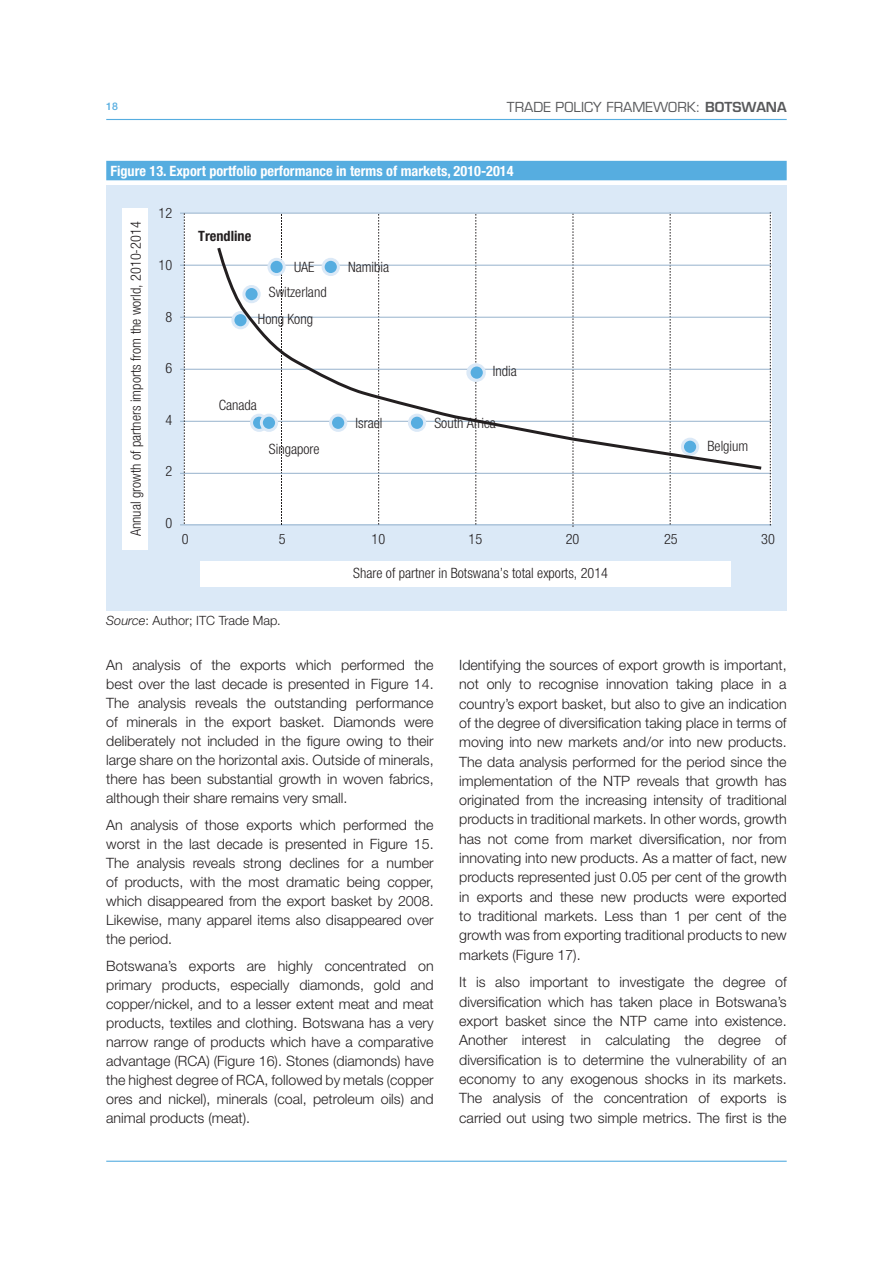
<style>
.page{position:relative;width:893px;height:1263px;background:#fff}
.page>*{position:absolute;margin:0;border:0;box-sizing:border-box;transform-origin:0 0}
.t1{font:300 14.25px/19.4px "Helvetica Neue LT Std";color:#231f20;text-align:justify}
.t2{font:300 condensed 14.25px/26.4px "Helvetica Neue LT Std";color:#231f20}
.t3{font:700 condensed 14.25px "Helvetica Neue LT Std";color:#fff}
.t4{font:700 condensed 14.25px "Helvetica Neue LT Std";color:#231f20}
.t5{font:13.5px "Eurostile LT Std";color:#58595b}
.t6{font:300 12.75px "Helvetica Neue LT Std";color:#231f20}
.t7{font:500 10.5px "Helvetica Neue LT Std";color:#56ade0}
.s1{font-weight:600}
.s2{font-style:italic}
</style>
<div class="page">
<div style="left:106px;top:161px;width:681px;height:19px;background:#56ade0"></div>
<div style="left:106px;top:185px;width:681px;height:425px;background:#dbe9f7"></div>
<div style="left:201px;top:561px;width:530px;height:26px;background:#fff"></div>
<hr style="left:180px;top:525px;width:591px;height:1px;background:#96b2cc">
<div style="left:184px;top:213px;width:587px;height:311px;background:#fff"></div>
<div style="left:123px;top:208px;width:25px;height:341px;background:#fff"></div>
<svg style="left:670px;top:212px;width:1px;height:313px"></svg>
<svg style="left:475px;top:214px;width:1px;height:311px"></svg>
<svg style="left:573px;top:212px;width:1px;height:315px"></svg>
<svg style="left:378px;top:214px;width:1px;height:311px"></svg>
<hr style="left:180px;top:317px;width:591px;height:1px;background:#96b2cc">
<hr style="left:180px;top:421px;width:591px;height:1px;background:#96b2cc">
<hr style="left:180px;top:473px;width:591px;height:1px;background:#96b2cc">
<hr style="left:180px;top:369px;width:591px;height:1px;background:#96b2cc">
<hr style="left:180px;top:265px;width:591px;height:1px;background:#96b2cc">
<hr style="left:180px;top:213px;width:591px;height:1px;background:#96b2cc">
<svg style="left:770px;top:212px;width:1px;height:313px"></svg>
<svg style="left:184px;top:213px;width:1px;height:311px"></svg>
<svg style="left:267px;top:214px;width:19px;height:311px"></svg>
<svg style="left:216px;top:245px;width:548px;height:227px"></svg>
<hr style="left:106px;top:119px;width:681px;height:1px;background:#56ade0">
<hr style="left:106px;top:1161px;width:681px;height:1px;background:#56ade0">
<p class="t7" style="left:106px;top:100px;width:13px">18</p>
<p class="t5" style="left:507px;top:100px;width:281px">TRADE POLICY FRAMEWORK: <span class="s1">BOTSWANA</span></p>
<p class="t3" style="left:110px;top:166px;width:405px">Figure 13. Export portfolio performance in terms of markets, 2010-2014</p>
<p class="t2" style="left:124px;top:536px;width:316px;rotate:-90deg">Annual growth of partners imports from the world, 2010-2014</p>
<p class="t2" style="left:159px;top:201px;width:15px">12</p>
<p class="t2" style="left:159px;top:253px;width:15px">10</p>
<p class="t2" style="left:165px;top:305px;width:8px">8</p>
<p class="t2" style="left:165px;top:356px;width:8px">6</p>
<p class="t2" style="left:165px;top:408px;width:8px">4</p>
<p class="t2" style="left:165px;top:459px;width:8px">2</p>
<p class="t4" style="left:198px;top:230px;width:54px">Trendline</p>
<p class="t2" style="left:294px;top:255px;width:22px">UAE</p>
<p class="t2" style="left:348px;top:255px;width:43px">Namibia</p>
<p class="t2" style="left:258px;top:280px;width:70px;text-indent:11px">Switzerland<br>Hong Kong</p>
<p class="t2" style="left:219px;top:393px;width:40px">Canada</p>
<p class="t2" style="left:493px;top:359px;width:25px">India</p>
<p class="t2" style="left:269px;top:437px;width:52px">Singapore</p>
<p class="t2" style="left:356px;top:411px;width:28px">Israel</p>
<p class="t2" style="left:434px;top:411px;width:63px">South Africa</p>
<p class="t2" style="left:165px;top:511px;width:8px">0</p>
<p class="t2" style="left:182px;top:527px;width:8px">0</p>
<p class="t2" style="left:279px;top:527px;width:8px">5</p>
<p class="t2" style="left:371px;top:527px;width:15px">10</p>
<p class="t2" style="left:469px;top:527px;width:15px">15</p>
<p class="t2" style="left:566px;top:527px;width:15px">20</p>
<p class="t2" style="left:353px;top:561px;width:256px">Share of partner in Botswana’s total exports, 2014</p>
<p class="t6" style="left:106px;top:616px;width:176px"><span class="s2">Source</span>: Author; ITC Trade Map.</p>
<p class="t2" style="left:707px;top:434px;width:42px">Belgium</p>
<p class="t2" style="left:664px;top:527px;width:15px">25</p>
<p class="t2" style="left:761px;top:527px;width:15px">30</p>
<p class="t1" style="left:106px;top:657px;width:329px;line-height:18.9px">An analysis of the exports which performed the best over the last decade is presented in Figure 14.<br>The analysis reveals the outstanding performance of minerals in the export basket. Diamonds were deliberately not included in the figure owing to their large share on the horizontal axis. Outside of minerals, there has been substantial growth in woven fabrics, although their share remains very small.</p>
<p class="t1" style="left:106px;top:817px;width:329px;line-height:18.9px">An analysis of those exports which performed the worst in the last decade is presented in Figure 15.<br>The analysis reveals strong declines for a number of products, with the most dramatic being copper, which disappeared from the export basket by 2008.<br>Likewise, many apparel items also disappeared over the period.</p>
<p class="t1" style="left:106px;top:958px;width:329px;line-height:18.9px">Botswana’s exports are highly concentrated on primary products, especially diamonds, gold and copper/nickel, and to a lesser extent meat and meat products, textiles and clothing. Botswana has a very narrow range of products which have a comparative advantage (RCA) (Figure 16). Stones (diamonds) have the highest degree of RCA, followed by metals (copper ores and nickel), minerals (coal, petroleum oils) and animal products (meat).</p>
<p class="t1" style="left:459px;top:657px;width:329px">Identifying the sources of export growth is important, not only to recognise innovation taking place in a country’s export basket, but also to give an indication of the degree of diversification taking place in terms of moving into new markets and/or into new products.<br>The data analysis performed for the period since the implementation of the NTP reveals that growth has originated from the increasing intensity of traditional products in traditional markets. In other words, growth has not come from market diversification, nor from innovating into new products. As a matter of fact, new products represented just 0.05 per cent of the growth in exports and these new products were exported to traditional markets. Less than 1 per cent of the growth was from exporting traditional products to new markets (Figure 17).</p>
<p class="t1" style="left:459px;top:974px;width:329px">It is also important to investigate the degree of diversification which has taken place in Botswana’s export basket since the NTP came into existence.<br>Another interest in calculating the degree of diversification is to determine the vulnerability of an economy to any exogenous shocks in its markets.<br>The analysis of the concentration of exports is carried out using two simple metrics. The first is the</p>
</div>
